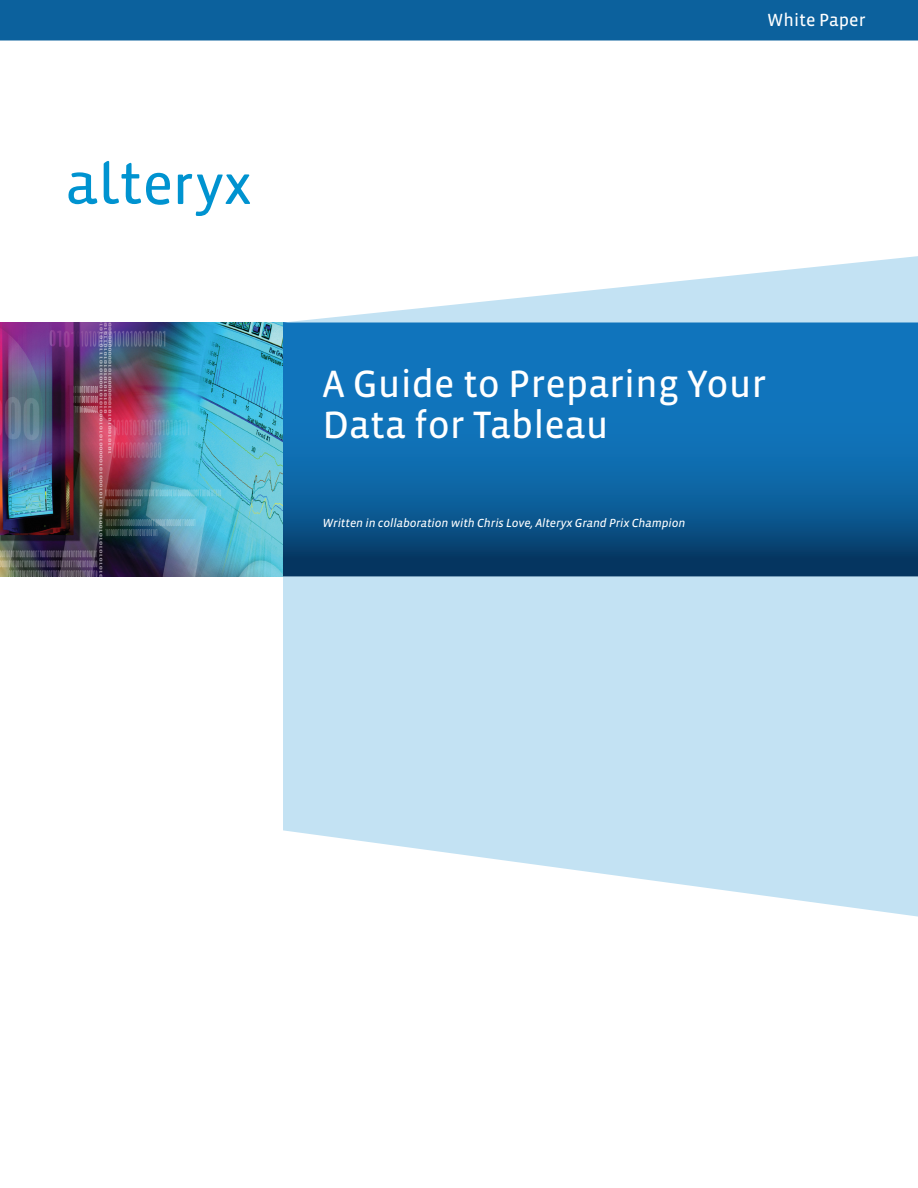
<style>
.page{position:relative;width:918px;height:1188px;background:#fff}
.page>*{position:absolute;margin:0;border:0;box-sizing:border-box;transform-origin:0 0}
.t1{font:39px/40.5px "Vista Sans OT";color:#fff}
.t2{font:18px "Vista Sans OT";color:#fff}
.t3{font:italic 12px "Vista Sans OT";letter-spacing:-.01em;color:#fff}
</style>
<div class="page">
<svg style="left:283px;top:323px;width:635px;height:253px;background:#0d64a3"></svg>
<div style="left:0;top:0;width:918px;height:41px;background:#0c619d"></div>
<svg style="left:68px;top:172px;width:29px;height:32px"></svg>
<svg style="left:178px;top:174px;width:72px;height:42px"></svg>
<svg style="left:104px;top:161px;width:66px;height:44px"></svg>
<img style="left:0;top:322px;width:283px;height:254px">
<svg style="left:283px;top:256px;width:635px;height:67px"></svg>
<svg style="left:283px;top:576px;width:635px;height:341px;background:#cae5f4"></svg>
<h2 class="t2" style="left:767px;top:10px;width:100px">White Paper</h2>
<h1 class="t1" style="left:323px;top:364px;width:445px">A Guide to Preparing Your<br>Data for Tableau</h1>
<p class="t3" style="left:322px;top:517px;width:365px">Written in collaboration with Chris Love, Alteryx Grand Prix Champion</p>
</div>
